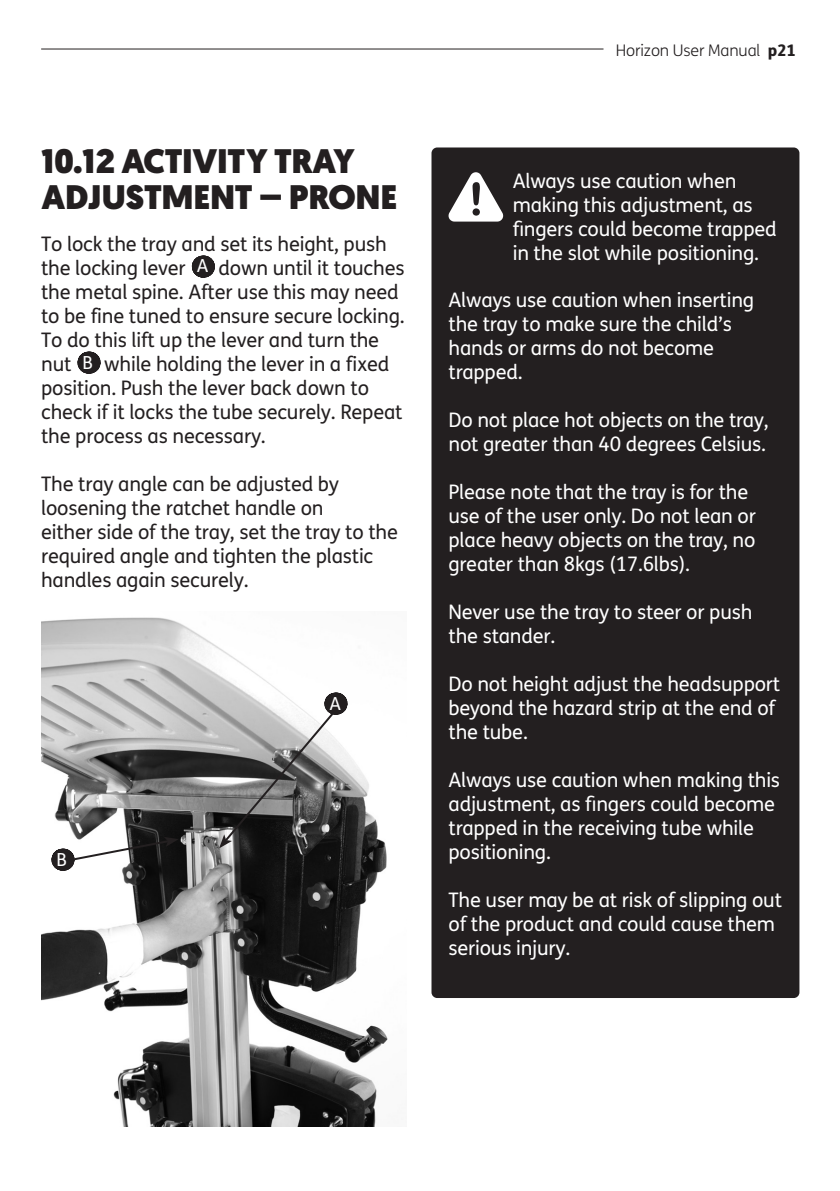
<style>
.page{position:relative;width:840px;height:1191px;background:#fff}
.page>*{position:absolute;margin:0;border:0;box-sizing:border-box;transform-origin:0 0}
.t1{font:900 34px "Geomanist";letter-spacing:-.01em;color:#231f20}
.t2{font:20px/24px "FS Me";letter-spacing:-.01em;color:#fff}
.t3{font:20px/24px "FS Me";letter-spacing:-.01em;color:#231f20}
.DOT_BLACK{font:18px "FS Me";color:#fff}
.t4{font:300 16px "FS Me";letter-spacing:-.01em;color:#231f20}
.s1{font-weight:800}
</style>
<div class="page">
<hr style="left:41px;top:49px;width:562px;height:1px;background:#231f20">
<svg style="left:203px;top:255px;width:1px;height:22px"></svg>
<svg style="left:88px;top:351px;width:2px;height:22px"></svg>
<img style="left:41px;top:617px;width:347px;height:509px">
<svg style="left:219px;top:692px;width:120px;height:156px"></svg>
<svg style="left:62px;top:837px;width:116px;height:33px"></svg>
<div style="left:431px;top:147px;width:368px;height:851px;background:#231f20;border-radius:6px"></div>
<svg style="left:448px;top:172px;width:55px;height:50px"></svg>
<p class="t1" style="left:41px;top:138px;width:315px">10.12 ACTIVITY TRAY</p>
<p class="t1" style="left:41px;top:174px;width:357px">ADJUSTMENT – PRONE</p>
<p class="t3" style="left:41px;top:232px;width:347px">To lock the tray and set its height, push the locking lever</p>
<p class="DOT_BLACK" style="left:197px;top:254px;width:13px">A</p>
<p class="t3" style="left:41px;top:256px;width:365px;text-indent:177px">down until it touches the metal spine. After use this may need to be fine tuned to ensure secure locking.<br>To do this lift up the lever and turn the nut</p>
<p class="t3" style="left:41px;top:352px;width:363px;text-indent:63px">while holding the lever in a fixed position. Push the lever back down to check if it locks the tube securely. Repeat the process as necessary.</p>
<p class="t3" style="left:41px;top:472px;width:299px">The tray angle can be adjusted by</p>
<p class="t3" style="left:41px;top:496px;width:284px">loosening the ratchet handle on</p>
<p class="t3" style="left:41px;top:520px;width:358px">either side of the tray, set the tray to the required angle and tighten the plastic handles again securely.</p>
<p class="DOT_BLACK" style="left:82px;top:350px;width:12px">B</p>
<p class="DOT_BLACK" style="left:57px;top:847px;width:12px">B</p>
<p class="DOT_BLACK" style="left:329px;top:691px;width:13px">A</p>
<p class="t4" style="left:615px;top:39px;width:181px">Horizon User Manual <span class="s1">p21</span></p>
<p class="t2" style="left:512px;top:169px;width:265px">Always use caution when making this adjustment, as fingers could become trapped in the slot while positioning.</p>
<p class="t2" style="left:448px;top:287px;width:307px">Always use caution when inserting the tray to make sure the child’s hands or arms do not become trapped.</p>
<p class="t2" style="left:448px;top:407px;width:321px">Do not place hot objects on the tray,</p>
<p class="t2" style="left:448px;top:431px;width:319px">not greater than 40 degrees Celsius.</p>
<p class="t2" style="left:448px;top:479px;width:309px">Please note that the tray is for the use of the user only. Do not lean or place heavy objects on the tray, no greater than 8kgs (17.6lbs).</p>
<p class="t2" style="left:448px;top:599px;width:305px">Never use the tray to steer or push</p>
<p class="t2" style="left:448px;top:623px;width:108px">the stander.</p>
<p class="t2" style="left:448px;top:671px;width:333px">Do not height adjust the headsupport beyond the hazard strip at the end of</p>
<p class="t2" style="left:448px;top:719px;width:81px">the tube.</p>
<p class="t2" style="left:448px;top:767px;width:333px">Always use caution when making this adjustment, as fingers could become trapped in the receiving tube while positioning.</p>
<p class="t2" style="left:448px;top:887px;width:335px">The user may be at risk of slipping out of the product and could cause them serious injury.</p>
</div>
